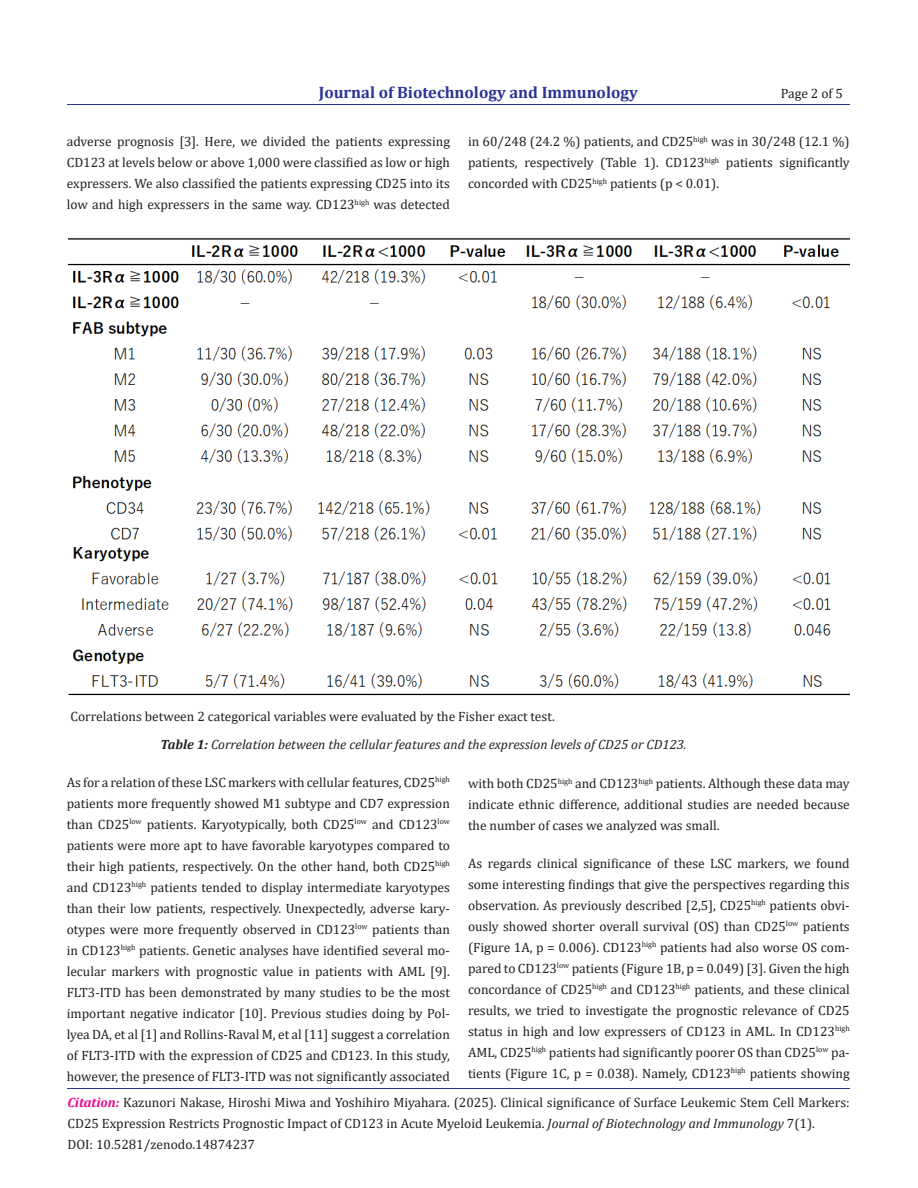
<style>
.page{position:relative;width:918px;height:1188px;background:#fff}
.page>*{position:absolute;margin:0;border:0;box-sizing:border-box;transform-origin:0 0}
.t1{font:700 16.5px "Cambria";color:#2b3393}
.t2{font:13.5px/21px "Cambria";color:#231f20;text-align:justify}
.t3{font:italic 13.5px "Cambria";color:#231f20}
.s1{font-weight:700}
.s2{font-weight:700;font-style:italic;color:#ed028c}
.s3{font-style:italic}
</style>
<div class="page">
<hr style="left:68px;top:105px;width:782px;height:1px;background:#2b3393">
<hr style="left:68px;top:1089px;width:782px;height:1px;background:#2b3393">
<img style="left:67px;top:238px;width:783px;height:458px">
<p class="t1" style="left:319px;top:80px;width:321px">Journal of Biotechnology and Immunology</p>
<p class="t2" style="left:781px;top:83px;width:64px">Page 2 of 5</p>
<p class="t2" style="left:67px;top:131px;width:385px">adverse prognosis [3]. Here, we divided the patients expressing CD123 at levels below or above 1,000 were classified as low or high expressers. We also classified the patients expressing CD25 into its low and high expressers in the same way. CD123<sup>high</sup> was detected</p>
<p class="t2" style="left:468px;top:131px;width:383px">in 60/248 (24.2 %) patients, and CD25<sup>high</sup> was in 30/248 (12.1 %) patients, respectively (Table 1). CD123<sup>high</sup> patients significantly concorded with CD25<sup>high</sup> patients (p &lt; 0.01).</p>
<p class="t2" style="left:70px;top:706px;width:486px">Correlations between 2 categorical variables were evaluated by the Fisher exact test.</p>
<p class="t3" style="left:160px;top:735px;width:528px"><span class="s1">Table 1:</span> Correlation between the cellular features and the expression levels of CD25 or CD123.</p>
<p class="t2" style="left:67px;top:772px;width:385px">As for a relation of these LSC markers with cellular features, CD25<sup>high </sup>patients more frequently showed M1 subtype and CD7 expression than CD25<sup>low</sup> patients. Karyotypically, both CD25<sup>low</sup> and CD123<sup>low </sup>patients were more apt to have favorable karyotypes compared to their high patients, respectively. On the other hand, both CD25<sup>high </sup>and CD123<sup>high</sup> patients tended to display intermediate karyotypes than their low patients, respectively. Unexpectedly, adverse kary&shy;otypes were more frequently observed in CD123<sup>low</sup> patients than in CD123<sup>high</sup> patients. Genetic analyses have identified several mo&shy;lecular markers with prognostic value in patients with AML [9].<br>FLT3-ITD has been demonstrated by many studies to be the most important negative indicator [10]. Previous studies doing by Pol&shy;lyea DA, et al [1] and Rollins-Raval M, et al [11] suggest a correlation of FLT3-ITD with the expression of CD25 and CD123. In this study, however, the presence of FLT3-ITD was not significantly associated</p>
<p class="t2" style="left:468px;top:773px;width:383px">with both CD25<sup>high</sup> and CD123<sup>high</sup> patients. Although these data may indicate ethnic difference, additional studies are needed because the number of cases we analyzed was small.</p>
<p class="t2" style="left:468px;top:853px;width:383px">As regards clinical significance of these LSC markers, we found some interesting findings that give the perspectives regarding this observation. As previously described [2,5], CD25<sup>high</sup> patients obvi&shy;ously showed shorter overall survival (OS) than CD25<sup>low</sup> patients (Figure 1A, p = 0.006). CD123<sup>high</sup> patients had also worse OS com&shy;pared to CD123<sup>low</sup> patients (Figure 1B, p = 0.049) [3]. Given the high concordance of CD25<sup>high</sup> and CD123<sup>high</sup> patients, and these clinical results, we tried to investigate the prognostic relevance of CD25 status in high and low expressers of CD123 in AML. In CD123<sup>high </sup>AML, CD25<sup>high</sup> patients had significantly poorer OS than CD25<sup>low</sup> pa&shy;tients (Figure 1C, p = 0.038). Namely, CD123<sup>high</sup> patients showing</p>
<p class="t2" style="left:67px;top:1092px;width:784px"><span class="s2">Citation:</span> Kazunori Nakase, Hiroshi Miwa and Yoshihiro Miyahara. (2025). Clinical significance of Surface Leukemic Stem Cell Markers:<br>CD25 Expression Restricts Prognostic Impact of CD123 in Acute Myeloid Leukemia. <span class="s3">Journal of Biotechnology and Immunology</span> 7(1).</p>
<p class="t2" style="left:67px;top:1134px;width:189px">DOI: 10.5281/zenodo.14874237</p>
</div>
